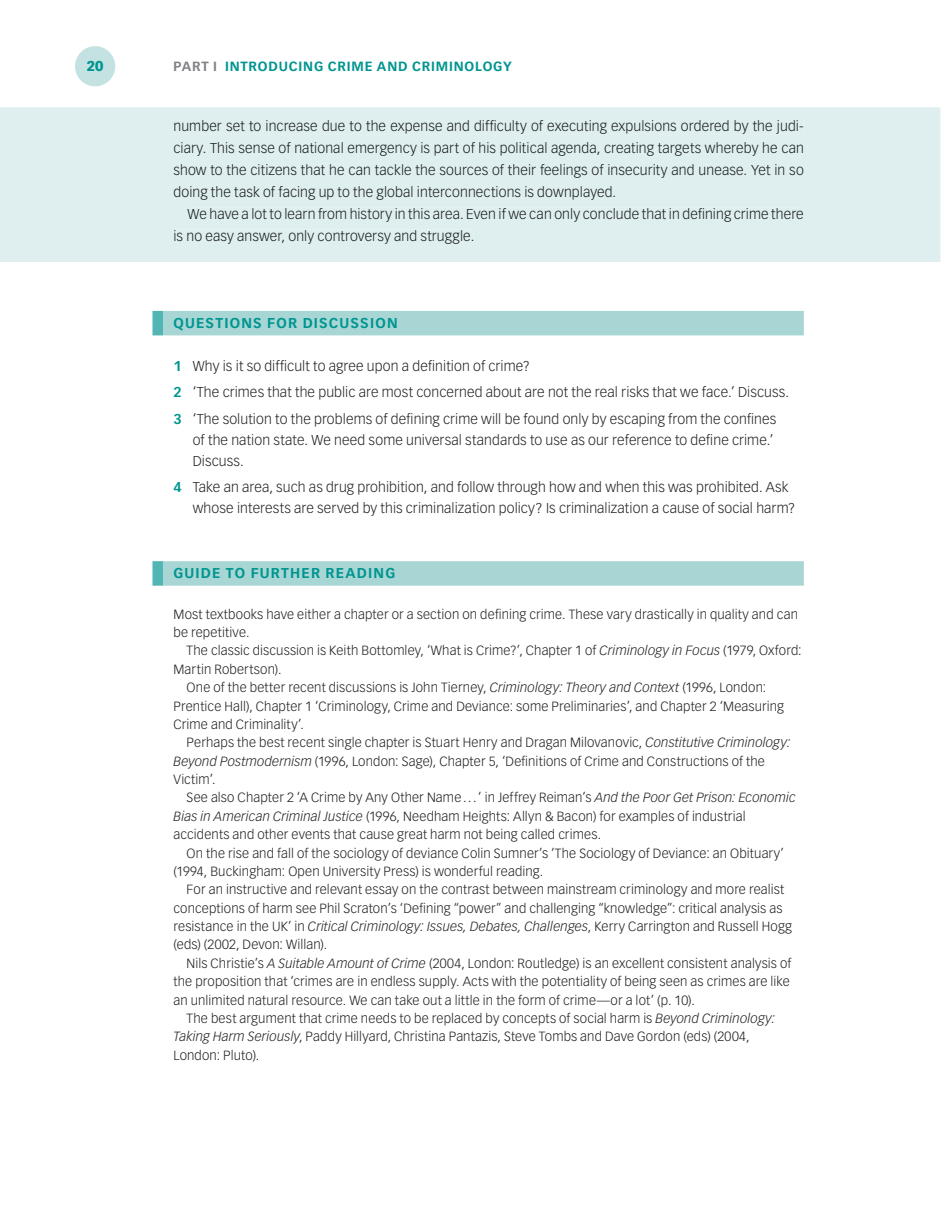
<style>
.page{position:relative;width:942px;height:1225px;background:#fff}
.page>*{position:absolute;margin:0;border:0;box-sizing:border-box;transform-origin:0 0}
.t1{font:300 14px/26.2px "Vectora LT Std";letter-spacing:.01em;color:#231f20}
.t2{font:300 14px/21.9px "Vectora LT Std";letter-spacing:.01em;color:#191c1e;text-align:justify}
.t3{font:700 14px "Vectora LT Std";letter-spacing:.085em;color:#009590}
.t4{font:900 14px "Vectora LT Std";color:#009590}
.t5{font:300 13.12px/18.4px "Vectora LT Std";letter-spacing:.01em;color:#231f20}
.t6{font:700 13.12px "Vectora LT Std";letter-spacing:.06em;color:#009590}
.s1{color:#808285}
.s2{font-weight:700;color:#009590}
.s3{font-style:italic}
</style>
<div class="page">
<div style="left:75px;top:46px;width:40px;height:40px;background:#c4e2e2;border-radius:50%"></div>
<div style="left:152px;top:311px;width:11px;height:24px;background:#51b6b4"></div>
<div style="left:163px;top:311px;width:640px;height:24px;background:#a8d6d5"></div>
<div style="left:152px;top:561px;width:11px;height:25px;background:#51b6b4"></div>
<div style="left:163px;top:561px;width:640px;height:25px;background:#a8d6d5"></div>
<div style="left:0;top:107px;width:940px;height:155px;background:#dfefef"></div>
<div style="left:174px;top:120px;width:629px;height:14px;background:#dfefef"></div>
<div style="left:174px;top:142px;width:629px;height:14px;background:#dfefef"></div>
<div style="left:174px;top:164px;width:629px;height:14px;background:#dfefef"></div>
<div style="left:174px;top:186px;width:441px;height:14px;background:#dfefef"></div>
<div style="left:187px;top:208px;width:616px;height:14px;background:#dfefef"></div>
<div style="left:174px;top:230px;width:299px;height:13px;background:#dfefef"></div>
<p class="t4" style="left:87px;top:60px;width:18px">20</p>
<p class="t6" style="left:173px;top:61px;width:340px"><span class="s1">PART I</span> INTRODUCING CRIME AND CRIMINOLOGY</p>
<p class="t2" style="left:173px;top:116px;width:632px">number set to increase due to the expense and difficulty of executing expulsions ordered by the judi&shy;ciary. This sense of national emergency is part of his political agenda, creating targets whereby he can show to the citizens that he can tackle the sources of their feelings of insecurity and unease. Yet in so doing the task of facing up to the global interconnections is downplayed.</p>
<p class="t2" style="left:173px;top:204px;width:631px;text-indent:14px">We have a lot to learn from history in this area. Even if we can only conclude that in defining crime there is no easy answer, only controversy and struggle.</p>
<p class="t3" style="left:173px;top:317px;width:226px">QUESTIONS FOR DISCUSSION</p>
<p class="t1" style="left:173px;top:354px;width:617px"><span class="s2">1</span> Why is it so difficult to agree upon a definition of crime?<br><span class="s2">2</span> ‘The crimes that the public are most concerned about are not the real risks that we face.’ Discuss.<br><span class="s2">3</span> ‘The solution to the problems of defining crime will be found only by escaping from the confines</p>
<p class="t1" style="left:193px;top:430px;width:582px;line-height:21px">of the nation state. We need some universal standards to use as our reference to define crime.’<br>Discuss.</p>
<p class="t1" style="left:193px;top:477px;width:604px;line-height:21px;text-indent:-19px"><span class="s2">4</span> Take an area, such as drug prohibition, and follow through how and when this was prohibited. Ask whose interests are served by this criminalization policy? Is criminalization a cause of social harm?</p>
<p class="t3" style="left:173px;top:568px;width:223px">GUIDE TO FURTHER READING</p>
<p class="t5" style="left:173px;top:606px;width:626px">Most textbooks have either a chapter or a section on defining crime. These vary drastically in quality and can be repetitive.</p>
<p class="t5" style="left:187px;top:642px;width:616px">The classic discussion is Keith Bottomley, ‘What is Crime?’, Chapter 1 of <span class="s3">Criminology in Focus</span> (1979, Oxford:</p>
<p class="t5" style="left:173px;top:661px;width:109px">Martin Robertson).</p>
<p class="t5" style="left:187px;top:679px;width:581px">One of the better recent discussions is John Tierney, <span class="s3">Criminology: Theory and Context</span> (1996, London:</p>
<p class="t5" style="left:173px;top:697px;width:612px">Prentice Hall), Chapter 1 ‘Criminology, Crime and Deviance: some Preliminaries’, and Chapter 2 ‘Measuring</p>
<p class="t5" style="left:173px;top:716px;width:132px">Crime and Criminality’.</p>
<p class="t5" style="left:187px;top:734px;width:605px">Perhaps the best recent single chapter is Stuart Henry and Dragan Milovanovic, <span class="s3">Constitutive Criminology:</span></p>
<p class="t5" style="left:173px;top:753px;width:593px"><span class="s3">Beyond Postmodernism</span> (1996, London: Sage), Chapter 5, ‘Definitions of Crime and Constructions of the</p>
<p class="t5" style="left:173px;top:771px;width:44px">Victim’.</p>
<p class="t5" style="left:187px;top:789px;width:610px">See also Chapter 2 ‘A Crime by Any Other Name . . . ’ in Jeffrey Reiman’s <span class="s3">And the Poor Get Prison: Economic</span></p>
<p class="t5" style="left:173px;top:808px;width:573px"><span class="s3">Bias in American Criminal Justice</span> (1996, Needham Heights: Allyn &amp; Bacon) for examples of industrial</p>
<p class="t5" style="left:173px;top:826px;width:429px">accidents and other events that cause great harm not being called crimes.</p>
<p class="t5" style="left:187px;top:844px;width:599px">On the rise and fall of the sociology of deviance Colin Sumner’s ‘The Sociology of Deviance: an Obituary’</p>
<p class="t5" style="left:173px;top:863px;width:371px">(1994, Buckingham: Open University Press) is wonderful reading.</p>
<p class="t5" style="left:187px;top:881px;width:599px">For an instructive and relevant essay on the contrast between mainstream criminology and more realist</p>
<p class="t5" style="left:173px;top:900px;width:610px">conceptions of harm see Phil Scraton’s ‘Defining “power” and challenging “knowledge”: critical analysis as</p>
<p class="t5" style="left:173px;top:918px;width:620px">resistance in the UK’ in <span class="s3">Critical Criminology: Issues, Debates, Challenges</span>, Kerry Carrington and Russell Hogg</p>
<p class="t5" style="left:173px;top:936px;width:155px">(eds) (2002, Devon: Willan).</p>
<p class="t5" style="left:187px;top:955px;width:606px">Nils Christie’s <span class="s3">A Suitable Amount of Crime</span> (2004, London: Routledge) is an excellent consistent analysis of</p>
<p class="t5" style="left:173px;top:973px;width:617px">the proposition that ‘crimes are in endless supply. Acts with the potentiality of being seen as crimes are like</p>
<p class="t5" style="left:173px;top:991px;width:523px">an unlimited natural resource. We can take out a little in the form of crime—or a lot’ (p. 10).</p>
<p class="t5" style="left:187px;top:1010px;width:590px">The best argument that crime needs to be replaced by concepts of social harm is <span class="s3">Beyond Criminology:</span></p>
<p class="t5" style="left:173px;top:1028px;width:577px"><span class="s3">Taking Harm Seriously</span>, Paddy Hillyard, Christina Pantazis, Steve Tombs and Dave Gordon (eds) (2004,</p>
<p class="t5" style="left:173px;top:1047px;width:87px">London: Pluto).</p>
</div>
